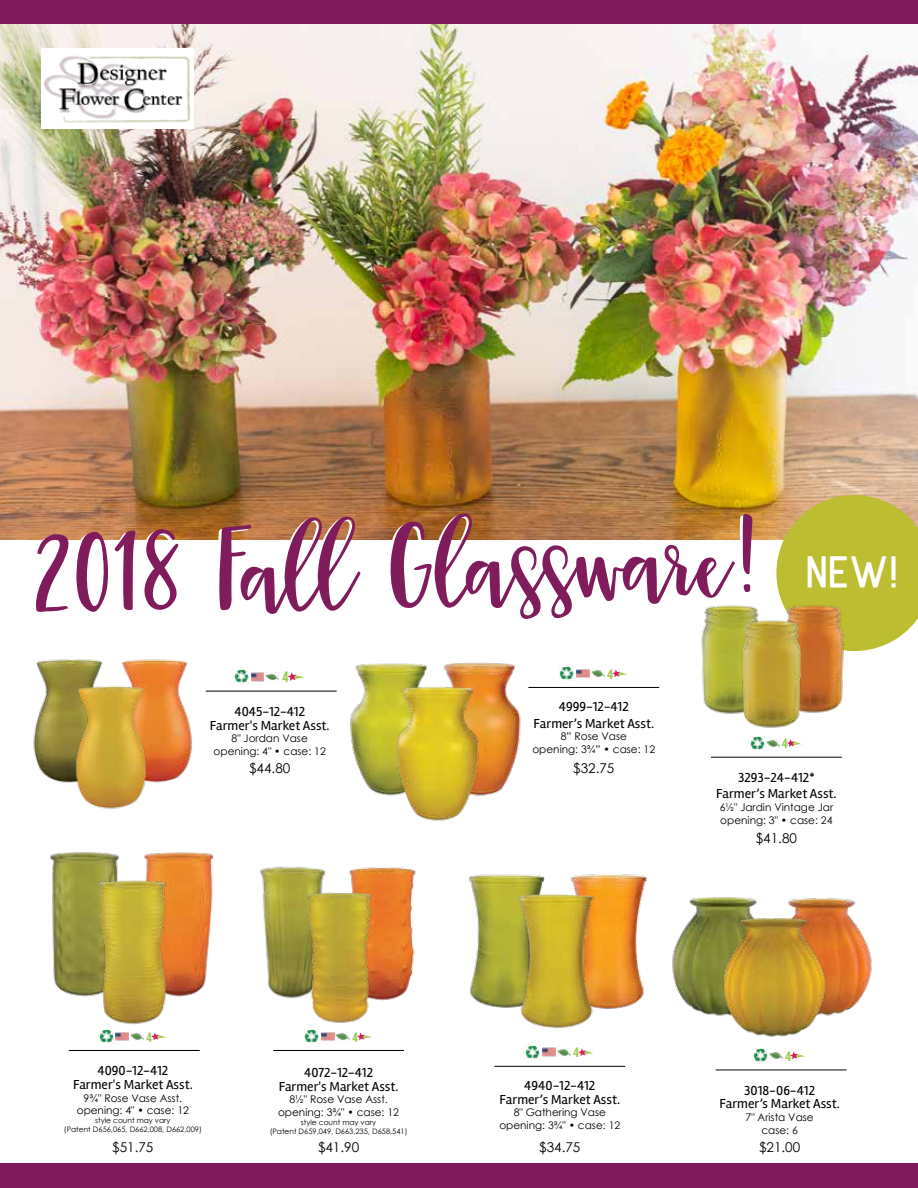
<style>
.page{position:relative;width:918px;height:1188px;background:#fff}
.page>*{position:absolute;margin:0;border:0;box-sizing:border-box;transform-origin:0 0}
.t1{font:107.7px "Tuesday Script Regular";color:#811c5c}
.t2{font:32.4px "Antone Standard";color:#fff}
.t3{font:700 15.15px "Bebas Neue";color:#98ca48}
.t4{font:13.5px/13.5px "Rambla";color:#000;text-align:center}
.t5{font:13.5px "Century Gothic";color:#000}
.t6{font:13.5px "Langdon";color:#98ca48}
.t7{font:700 13.5px "Bebas Neue";color:#98ca48}
.t8{font:10.5px/12.6px "Century Gothic";color:#000;text-align:center}
.t9{font:7.5px/9px "Century Gothic";color:#000;text-align:center}
</style>
<div class="page">
<img style="left:0;top:24px;width:918px;height:516px">
<svg style="left:776px;top:495px;width:142px;height:156px;background:#c2bd42"></svg>
<img style="left:444px;top:662px;width:77px;height:134px">
<img style="left:350px;top:663px;width:78px;height:133px">
<img style="left:396px;top:676px;width:89px;height:145px">
<svg style="left:576px;top:669px;width:28px;height:9px"></svg>
<img style="left:560px;top:666px;width:14px;height:15px">
<svg style="left:612px;top:670px;width:16px;height:7px"></svg>
<hr style="left:528px;top:687px;width:131px;height:1px;background:#000">
<img style="left:50px;top:852px;width:70px;height:145px">
<img style="left:144px;top:852px;width:70px;height:145px">
<img style="left:91px;top:878px;width:80px;height:147px">
<svg style="left:116px;top:1032px;width:13px;height:9px"></svg>
<img style="left:130px;top:1032px;width:14px;height:8px">
<img style="left:99px;top:1029px;width:14px;height:14px">
<svg style="left:151px;top:1033px;width:16px;height:7px"></svg>
<hr style="left:69px;top:1050px;width:131px;height:1px;background:#000">
<img style="left:260px;top:866px;width:66px;height:132px">
<img style="left:350px;top:867px;width:66px;height:134px">
<img style="left:305px;top:883px;width:71px;height:140px">
<svg style="left:321px;top:1032px;width:28px;height:9px"></svg>
<img style="left:305px;top:1029px;width:14px;height:15px">
<svg style="left:357px;top:1033px;width:15px;height:7px"></svg>
<hr style="left:273px;top:1050px;width:131px;height:1px;background:#000">
<hr style="left:206px;top:691px;width:131px;height:1px;background:#000">
<svg style="left:288px;top:672px;width:17px;height:9px"></svg>
<svg style="left:251px;top:672px;width:28px;height:10px"></svg>
<img style="left:234px;top:670px;width:15px;height:14px">
<img style="left:33px;top:659px;width:70px;height:124px">
<img style="left:122px;top:659px;width:70px;height:124px">
<img style="left:72px;top:677px;width:77px;height:132px">
<hr style="left:711px;top:757px;width:131px;height:1px;background:#000">
<svg style="left:766px;top:739px;width:13px;height:8px"></svg>
<img style="left:750px;top:736px;width:15px;height:14px">
<svg style="left:787px;top:739px;width:15px;height:8px"></svg>
<img style="left:778px;top:599px;width:69px;height:114px">
<img style="left:701px;top:605px;width:58px;height:109px">
<img style="left:735px;top:614px;width:69px;height:114px">
<img style="left:570px;top:874px;width:77px;height:135px">
<img style="left:469px;top:874px;width:76px;height:134px">
<img style="left:509px;top:884px;width:89px;height:144px">
<svg style="left:542px;top:1047px;width:28px;height:10px"></svg>
<img style="left:526px;top:1045px;width:14px;height:14px">
<svg style="left:578px;top:1048px;width:16px;height:8px"></svg>
<hr style="left:494px;top:1066px;width:131px;height:1px;background:#000">
<img style="left:672px;top:897px;width:85px;height:119px">
<img style="left:788px;top:898px;width:84px;height:118px">
<img style="left:722px;top:903px;width:104px;height:134px">
<hr style="left:716px;top:1070px;width:131px;height:1px;background:#000">
<img style="left:769px;top:1051px;width:14px;height:8px">
<img style="left:754px;top:1048px;width:14px;height:15px">
<svg style="left:790px;top:1052px;width:15px;height:7px"></svg>
<div style="left:0;top:1164px;width:918px;height:24px;background:#811c5c"></div>
<div style="left:0;top:0;width:918px;height:24px;background:#811c5c"></div>
<img style="left:41px;top:49px;width:152px;height:79px">
<h1 class="t1" style="left:29px;top:503px;width:725px;rotate:-1deg">2018 Fall Glassware!</h1>
<h3 class="t3" style="left:283px;top:669px;width:7px">4</h3>
<p class="t6" style="left:607px;top:666px;width:8px">4</p>
<h2 class="t2" style="left:806px;top:548px;width:95px">NEW!</h2>
<p class="t4" style="left:210px;top:705px;width:121px">4045-12-412<br>Farmer's Market Asst.</p>
<p class="t8" style="left:214px;top:732px;width:114px">8" Jordan Vase opening: 4" • case: 12</p>
<p class="t5" style="left:249px;top:759px;width:43px">$44.80</p>
<p class="t7" style="left:147px;top:1029px;width:7px">4</p>
<p class="t4" style="left:73px;top:1064px;width:121px">4090-12-412<br>Farmer's Market Asst.</p>
<p class="t8" style="left:77px;top:1091px;width:114px">9¾" Rose Vase Asst. opening: 4" • case: 12</p>
<p class="t9" style="left:64px;top:1116px;width:139px">style count may vary<br>(Patent D656,065, D662,008, D662,009)</p>
<p class="t5" style="left:112px;top:1138px;width:43px">$51.75</p>
<p class="t7" style="left:353px;top:1029px;width:7px">4</p>
<p class="t4" style="left:279px;top:1066px;width:121px">4072-12-412<br>Farmer's Market Asst.</p>
<p class="t8" style="left:278px;top:1093px;width:122px">8½" Rose Vase Asst. opening: 3¾" • case: 12</p>
<p class="t9" style="left:270px;top:1118px;width:139px">style count may vary<br>(Patent D659,049, D663,235, D658,541)</p>
<p class="t5" style="left:318px;top:1138px;width:43px">$41.90</p>
<p class="t4" style="left:534px;top:699px;width:122px;line-height:16.2px">4999-12-412<br>Farmer’s Market Asst.</p>
<p class="t8" style="left:532px;top:730px;width:124px">8” Rose Vase<br>opening: 3¾” • case: 12</p>
<p class="t5" style="left:573px;top:759px;width:43px">$32.75</p>
<p class="t6" style="left:782px;top:736px;width:8px">4</p>
<p class="t4" style="left:716px;top:770px;width:122px;line-height:16.2px">3293-24-412*<br>Farmer’s Market Asst.</p>
<p class="t8" style="left:720px;top:801px;width:115px;text-align:left">6½" Jardin Vintage Jar opening: 3" • case: 24</p>
<p class="t5" style="left:756px;top:828px;width:43px">$41.80</p>
<p class="t6" style="left:573px;top:1045px;width:8px">4</p>
<p class="t6" style="left:785px;top:1048px;width:8px">4</p>
<p class="t4" style="left:500px;top:1079px;width:122px">4940-12-412<br>Farmer’s Market Asst.</p>
<p class="t8" style="left:499px;top:1106px;width:122px">8" Gathering Vase opening: 3¾" • case: 12</p>
<p class="t4" style="left:719px;top:1084px;width:122px">3018-06-412<br>Farmer’s Market Asst.</p>
<p class="t8" style="left:746px;top:1111px;width:70px">7" Arista Vase case: 6</p>
<p class="t5" style="left:539px;top:1138px;width:43px">$34.75</p>
<p class="t5" style="left:759px;top:1138px;width:43px">$21.00</p>
</div>
